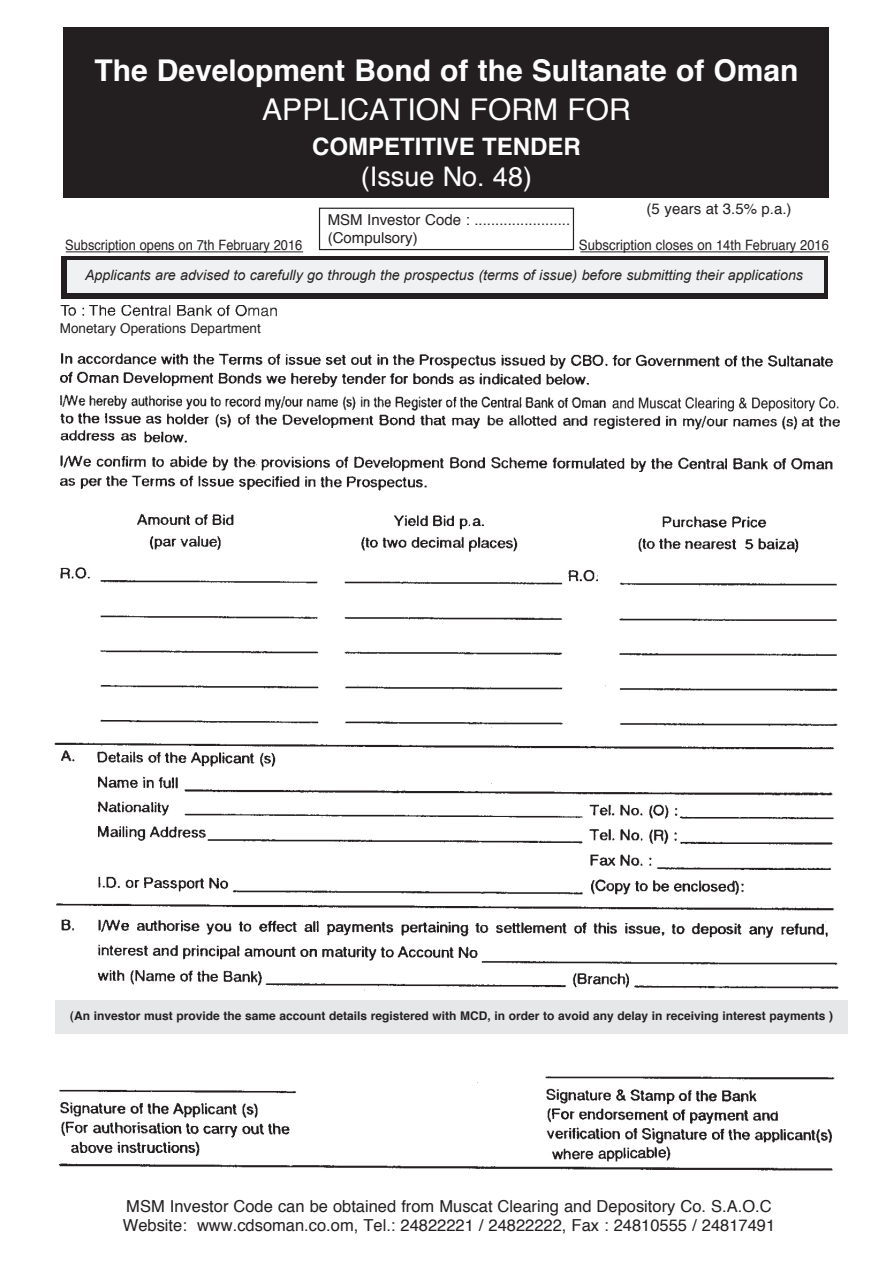
<style>
.page{position:relative;width:893px;height:1263px;background:#fff}
.page>*{position:absolute;margin:0;border:0;box-sizing:border-box;transform-origin:0 0}
.t1{font:700 30px "Helvetica";color:#fff}
.t2{font:30px "Helvetica";color:#fff}
.t3{font:27px "Helvetica";color:#fff}
.t4{font:700 24px "Helvetica";color:#fff}
.t5{font:16.5px/19.8px "Helvetica";color:#231f20}
.t6{font:15px/18px "Helvetica";color:#231f20}
.t7{font:italic 14.25px "Arial";color:#231f20}
.t8{font:14.25px "Helvetica";color:#231f20;scale:.93 1}
.t9{font:14.25px "Helvetica";color:#231f20;scale:.9 1}
.t10{font:13.5px "Helvetica";color:#231f20}
.t11{font:700 12px "Helvetica";color:#231f20}
</style>
<div class="page">
<div style="left:64px;top:28px;width:765px;height:170px;background:#231f20"></div>
<div style="left:62px;top:256px;width:766px;height:42px;background:#231f20"></div>
<div style="left:67px;top:260px;width:757px;height:32px;background:#f0f1f2"></div>
<hr style="left:66px;top:251px;width:237px;height:1px;background:#231f20">
<hr style="left:580px;top:251px;width:250px;height:1px;background:#231f20">
<div style="left:319px;top:208px;width:255px;height:42px;border:1px solid #231f20"></div>
<img style="left:54px;top:305px;width:786px;height:866px">
<div style="left:55px;top:1000px;width:793px;height:34px;background:#e6e7e9"></div>
<div style="left:480px;top:302px;width:360px;height:44px;background:#fff"></div>
<div style="left:60px;top:323px;width:210px;height:18px;background:#fff"></div>
<h1 class="t1" style="left:94px;top:58px;width:706px">The Development Bond of the Sultanate of Oman</h1>
<h1 class="t2" style="left:262px;top:97px;width:370px">APPLICATION FORM FOR</h1>
<h3 class="t4" style="left:312px;top:136px;width:270px">COMPETITIVE TENDER</h3>
<h2 class="t3" style="left:361px;top:165px;width:173px">(Issue No. 48)</h2>
<p class="t6" style="left:328px;top:212px;width:244px">MSM Investor Code : ....................... (Compulsory)</p>
<p class="t6" style="left:647px;top:201px;width:147px">(5 years at 3.5% p.a.)</p>
<p class="t9" style="left:65px;top:239px;width:265px">Subscription opens on 7th February 2016</p>
<p class="t8" style="left:579px;top:239px;width:270px">Subscription closes on 14th February 2016</p>
<p class="t7" style="left:85px;top:267px;width:719px">Applicants are advised to carefully go through the prospectus (terms of issue) before submitting their applications</p>
<p class="t10" style="left:60px;top:322px;width:203px">Monetary Operations Department</p>
<p class="t11" style="left:70px;top:1011px;width:764px">(An investor must provide the same account details registered with MCD, in order to avoid any delay in receiving interest payments )</p>
<p class="t5" style="left:123px;top:1197px;width:654px">MSM Investor Code can be obtained from Muscat Clearing and Depository Co. S.A.O.C<br>Website: www.cdsoman.co.om, Tel.: 24822221 / 24822222, Fax : 24810555 / 24817491</p>
</div>
